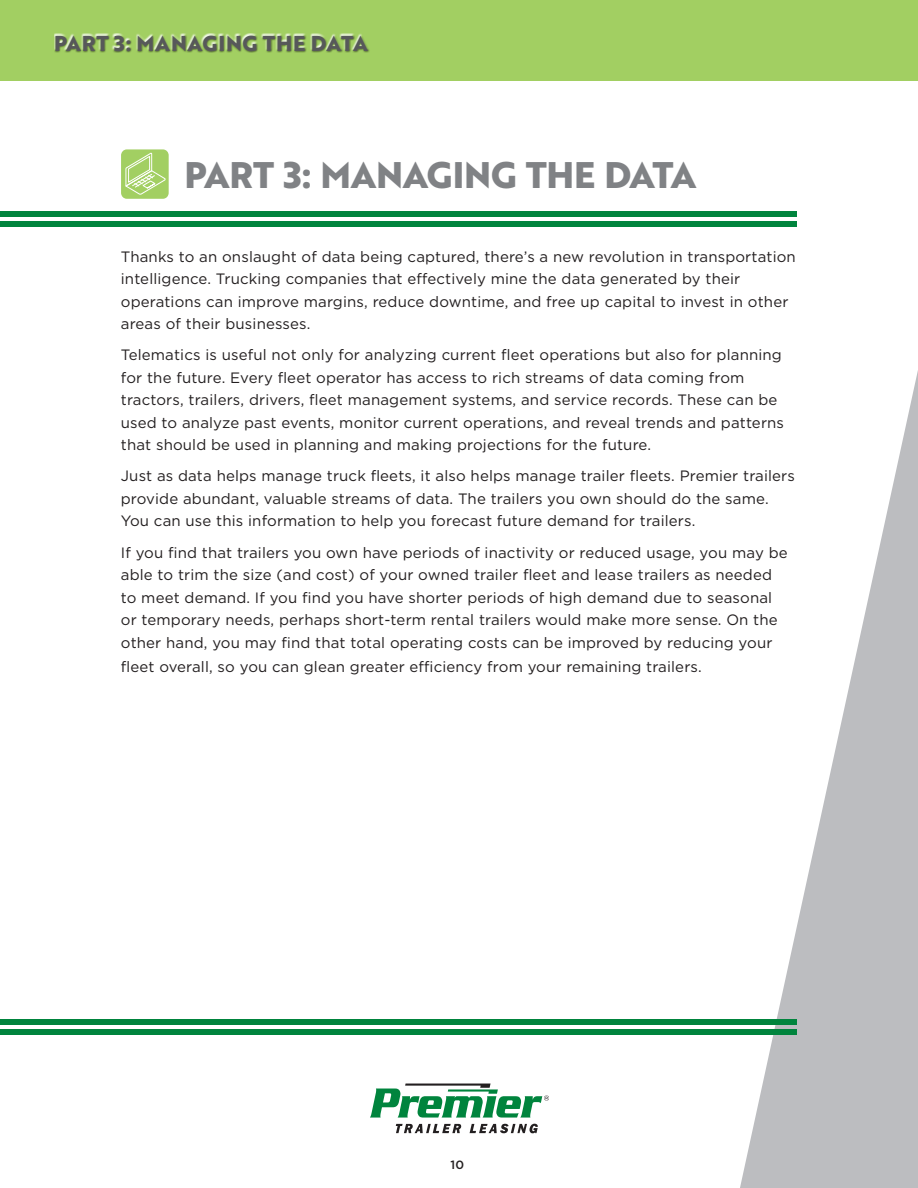
<style>
.page{position:relative;width:918px;height:1188px;background:#fff}
.page>*{position:absolute;margin:0;border:0;box-sizing:border-box;transform-origin:0 0}
.headline{font:700 36px "Brother 1816 Extra";letter-spacing:-.005em;color:#808285}
.t1{font:700 21px "Brother 1816 Extra";letter-spacing:.04em;color:#57585a}
.body_copy{font:15px/22.5px "Gotham";letter-spacing:.01em;color:#231f20}
.body_copy-2{font:500 12px "Gotham";color:#231f20}
</style>
<div class="page">
<svg style="left:737px;top:371px;width:181px;height:817px"></svg>
<div style="left:0;top:0;width:918px;height:81px;background:#a2cf62"></div>
<svg style="left:396px;top:1124px;width:65px;height:9px"></svg>
<svg style="left:470px;top:1124px;width:68px;height:9px"></svg>
<svg style="left:370px;top:1084px;width:178px;height:34px"></svg>
<div style="left:0;top:1019px;width:796px;height:5px;background:#00843d"></div>
<div style="left:0;top:1029px;width:796px;height:6px;background:#00843d"></div>
<div style="left:0;top:211px;width:796px;height:6px;background:#00843d"></div>
<div style="left:0;top:222px;width:796px;height:5px;background:#00843d"></div>
<svg style="left:54px;top:33px;width:300px;height:1px"></svg>
<div style="left:54px;top:34px;width:317px;height:19px;background:#231f20;opacity:.44"></div>
<div style="left:121px;top:149px;width:48px;height:50px;background:#a2cf62;border-radius:6px"></div>
<svg style="left:125px;top:152px;width:41px;height:43px"></svg>
<h2 class="t1" style="left:54px;top:27px;width:316px">PART 3: MANAGING THE DATA</h2>
<p class="headline" style="left:185px;top:147px;width:513px">PART 3: MANAGING THE DATA</p>
<p class="body_copy" style="left:121px;top:245px;width:677px">Thanks to an onslaught of data being captured, there’s a new revolution in transportation intelligence. Trucking companies that effectively mine the data generated by their operations can improve margins, reduce downtime, and free up capital to invest in other areas of their businesses.</p>
<p class="body_copy" style="left:121px;top:343px;width:665px">Telematics is useful not only for analyzing current fleet operations but also for planning for the future. Every fleet operator has access to rich streams of data coming from tractors, trailers, drivers, fleet management systems, and service records. These can be used to analyze past events, monitor current operations, and reveal trends and patterns that should be used in planning and making projections for the future.</p>
<p class="body_copy" style="left:121px;top:465px;width:676px">Just as data helps manage truck fleets, it also helps manage trailer fleets. Premier trailers provide abundant, valuable streams of data. The trailers you own should do the same.<br>You can use this information to help you forecast future demand for trailers.</p>
<p class="body_copy" style="left:121px;top:541px;width:668px">If you find that trailers you own have periods of inactivity or reduced usage, you may be able to trim the size (and cost) of your owned trailer fleet and lease trailers as needed to meet demand. If you find you have shorter periods of high demand due to seasonal or temporary needs, perhaps short-term rental trailers would make more sense. On the other hand, you may find that total operating costs can be improved by reducing your</p>
<p class="body_copy" style="left:121px;top:655px;width:582px">fleet overall, so you can glean greater efficiency from your remaining trailers.</p>
<p class="body_copy-2" style="left:451px;top:1157px;width:15px">10</p>
</div>
